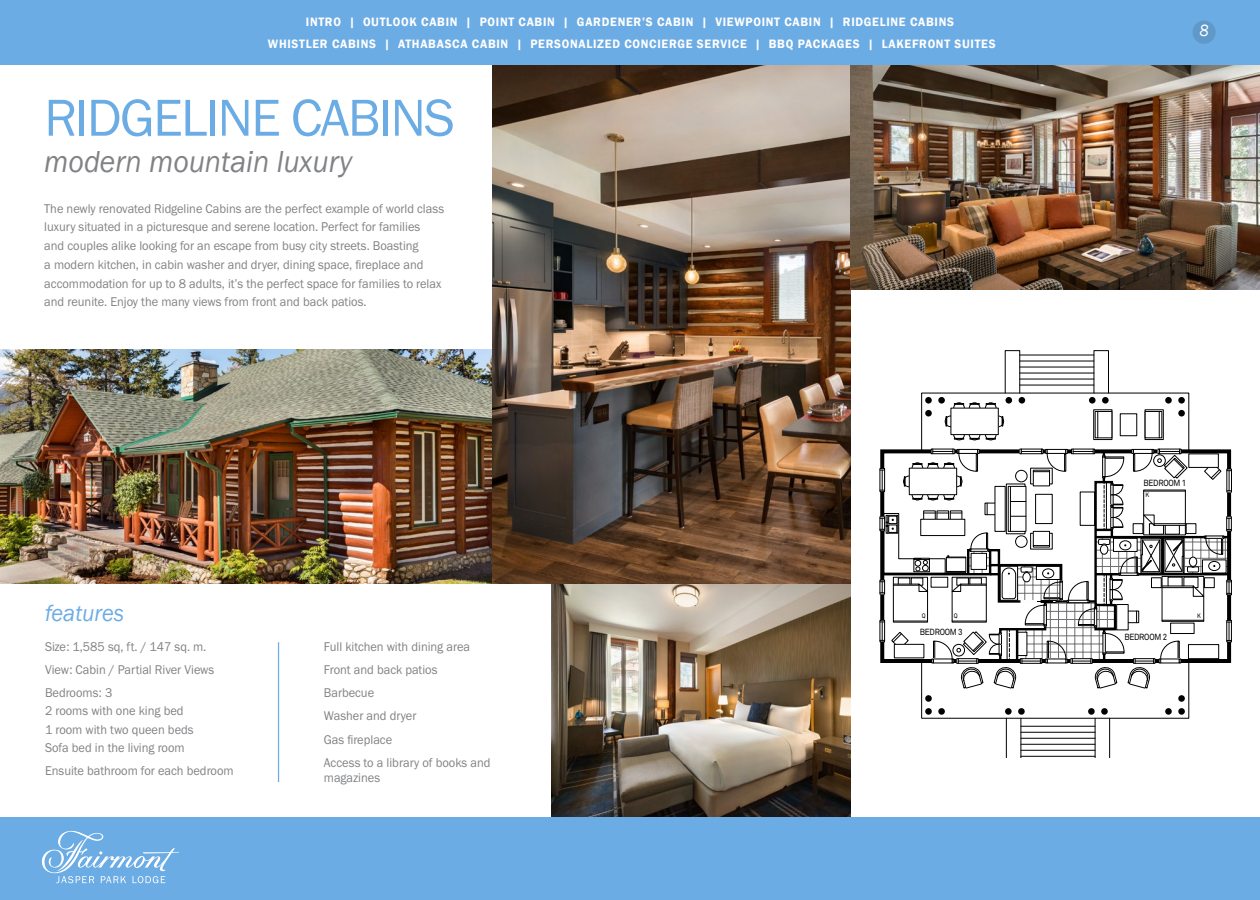
<style>
.page{position:relative;width:1260px;height:900px;background:#fff}
.page>*{position:absolute;margin:0;border:0;box-sizing:border-box;transform-origin:0 0}
.t1{font:53.75px "Franklin Gothic URW Boo";letter-spacing:-.03em;color:#6cace4}
.t2{font:italic 31.25px "Franklin Gothic";color:#808285;scale:.95 1}
.t3{font:italic 23.75px "Franklin Gothic";color:#6cace4;scale:.95 1}
.t4{font:italic 16.75px "Franklin Gothic";color:#fff;scale:.95 1}
.t5{font:13.12px/23.1px "Franklin Gothic URW Boo";color:#808285;scale:.95 1}
.t6{font:600 12.5px/21.9px "Franklin Gothic";letter-spacing:.06em;color:#fff;text-align:center;scale:.95 1}
.t7{font:8.75px "Akkurat Office";letter-spacing:-.03em;color:#000;scale:.9 1}
.t8{font:6.38px "Akkurat Office";color:#000;scale:.9 1}
</style>
<div class="page">
<img style="left:0;top:350px;width:492px;height:233px">
<img style="left:551px;top:583px;width:300px;height:234px">
<img style="left:492px;top:64px;width:359px;height:519px">
<img style="left:851px;top:64px;width:409px;height:226px">
<div style="left:0;top:0;width:1260px;height:64px;background:#6cace4"></div>
<div style="left:0;top:817px;width:1260px;height:83px;background:#6cace4"></div>
<svg style="left:954px;top:429px;width:10px;height:11px"></svg>
<div style="left:954px;top:429px;width:11px;height:11px;border:1px solid #000;border-radius:50%"></div>
<svg style="left:969px;top:429px;width:11px;height:11px"></svg>
<div style="left:969px;top:429px;width:11px;height:11px;border:1px solid #000;border-radius:50%"></div>
<svg style="left:985px;top:429px;width:11px;height:11px"></svg>
<div style="left:985px;top:429px;width:11px;height:11px;border:1px solid #000;border-radius:50%"></div>
<div style="left:954px;top:403px;width:11px;height:11px;border:1px solid #000;border-radius:50%"></div>
<svg style="left:954px;top:403px;width:10px;height:2px"></svg>
<svg style="left:945px;top:416px;width:11px;height:11px"></svg>
<div style="left:945px;top:416px;width:11px;height:11px;border:1px solid #000;border-radius:50%"></div>
<svg style="left:993px;top:416px;width:11px;height:11px"></svg>
<div style="left:993px;top:416px;width:11px;height:11px;border:1px solid #000;border-radius:50%"></div>
<div style="left:969px;top:403px;width:11px;height:11px;border:1px solid #000;border-radius:50%"></div>
<svg style="left:970px;top:403px;width:9px;height:2px"></svg>
<div style="left:985px;top:403px;width:11px;height:11px;border:1px solid #000;border-radius:50%"></div>
<svg style="left:986px;top:403px;width:10px;height:2px"></svg>
<div style="left:951px;top:408px;width:47px;height:27px;background:#fff"></div>
<div style="left:951px;top:408px;width:47px;height:27px;border:1px solid #000"></div>
<div style="left:1094px;top:410px;width:18px;height:30px;border:1px solid #000"></div>
<svg style="left:1098px;top:411px;width:1px;height:27px"></svg>
<div style="left:1145px;top:410px;width:18px;height:30px;border:1px solid #000"></div>
<svg style="left:1159px;top:411px;width:1px;height:27px"></svg>
<div style="left:1094px;top:350px;width:15px;height:43px;border:1px solid #000"></div>
<hr style="left:1020px;top:355px;width:74px;height:1px;background:#000">
<hr style="left:1020px;top:361px;width:74px;height:1px;background:#000">
<hr style="left:1020px;top:367px;width:74px;height:1px;background:#000">
<hr style="left:1020px;top:373px;width:74px;height:1px;background:#000">
<hr style="left:1020px;top:379px;width:74px;height:1px;background:#000">
<hr style="left:1020px;top:385px;width:74px;height:1px;background:#000">
<svg style="left:1095px;top:718px;width:15px;height:39px"></svg>
<svg style="left:1006px;top:718px;width:15px;height:39px"></svg>
<hr style="left:1021px;top:756px;width:74px;height:1px;background:#000">
<hr style="left:1021px;top:750px;width:74px;height:1px;background:#000">
<hr style="left:1021px;top:744px;width:74px;height:1px;background:#000">
<hr style="left:1021px;top:738px;width:74px;height:1px;background:#000">
<hr style="left:1021px;top:732px;width:74px;height:1px;background:#000">
<hr style="left:1021px;top:726px;width:74px;height:1px;background:#000">
<svg style="left:925px;top:695px;width:7px;height:7px"></svg>
<div style="left:925px;top:708px;width:7px;height:7px;background:#000;border-radius:50%"></div>
<div style="left:938px;top:708px;width:7px;height:7px;background:#000;border-radius:50%"></div>
<div style="left:1005px;top:708px;width:7px;height:7px;background:#000;border-radius:50%"></div>
<div style="left:1018px;top:708px;width:7px;height:7px;background:#000;border-radius:50%"></div>
<div style="left:1088px;top:708px;width:7px;height:7px;background:#000;border-radius:50%"></div>
<div style="left:1101px;top:708px;width:7px;height:7px;background:#000;border-radius:50%"></div>
<div style="left:1165px;top:708px;width:7px;height:7px;background:#000;border-radius:50%"></div>
<div style="left:1178px;top:708px;width:7px;height:7px;background:#000;border-radius:50%"></div>
<div style="left:1178px;top:695px;width:7px;height:7px;background:#000;border-radius:50%"></div>
<div style="left:1178px;top:410px;width:7px;height:7px;background:#000;border-radius:50%"></div>
<div style="left:1178px;top:397px;width:7px;height:7px;background:#000;border-radius:50%"></div>
<div style="left:1165px;top:397px;width:7px;height:7px;background:#000;border-radius:50%"></div>
<div style="left:1102px;top:397px;width:7px;height:7px;background:#000;border-radius:50%"></div>
<div style="left:1089px;top:397px;width:7px;height:7px;background:#000;border-radius:50%"></div>
<div style="left:1019px;top:397px;width:6px;height:7px;background:#000;border-radius:50%"></div>
<div style="left:1006px;top:397px;width:6px;height:7px;background:#000;border-radius:50%"></div>
<div style="left:938px;top:397px;width:7px;height:7px;background:#000;border-radius:50%"></div>
<div style="left:925px;top:397px;width:7px;height:7px;background:#000;border-radius:50%"></div>
<div style="left:925px;top:410px;width:7px;height:7px;background:#000;border-radius:50%"></div>
<svg style="left:880px;top:449px;width:352px;height:239px"></svg>
<hr style="left:278px;top:642px;width:1px;height:140px;background:#6cace4">
<svg style="left:42px;top:831px;width:137px;height:52px"></svg>
<div style="left:1192px;top:21px;width:24px;height:23px;background:#6098ca;border-radius:50%"></div>
<p class="t6" style="left:268px;top:11px;width:767px">INTRO | OUTLOOK CABIN | POINT CABIN | GARDENER’S CABIN | VIEWPOINT CABIN | RIDGELINE CABINS<br>WHISTLER CABINS | ATHABASCA CABIN | PERSONALIZED CONCIERGE SERVICE | BBQ PACKAGES | LAKEFRONT SUITES</p>
<h1 class="t1" style="left:44px;top:84px;width:412px">RIDGELINE CABINS</h1>
<h2 class="t2" style="left:44px;top:142px;width:326px">modern mountain luxury</h2>
<p class="t5" style="left:44px;top:199px;width:422px;line-height:18.8px">The newly renovated Ridgeline Cabins are the perfect example of world class luxury situated in a picturesque and serene location. Perfect for families<br>and couples alike looking for an escape from busy city streets. Boasting<br>a modern kitchen, in cabin washer and dryer, dining space, fireplace and accommodation for up to 8 adults, it’s the perfect space for families to relax and reunite. Enjoy the many views from front and back patios.</p>
<h3 class="t3" style="left:45px;top:598px;width:85px">features</h3>
<p class="t5" style="left:45px;top:635px;width:180px">Size: 1,585 sq, ft. / 147 sq. m.<br>View: Cabin / Partial River Views<br>Bedrooms: 3</p>
<p class="t5" style="left:45px;top:702px;width:158px;line-height:18.1px">2 rooms with one king bed<br>1 room with two queen beds<br>Sofa bed in the living room</p>
<p class="t5" style="left:45px;top:759px;width:200px">Ensuite bathroom for each bedroom</p>
<p class="t5" style="left:324px;top:635px;width:177px">Full kitchen with dining area<br>Front and back patios<br>Barbecue<br>Washer and dryer<br>Gas fireplace<br>Access to a library of books and</p>
<p class="t5" style="left:324px;top:765px;width:61px">magazines</p>
<p class="t8" style="left:922px;top:612px;width:6px">Q</p>
<p class="t8" style="left:954px;top:612px;width:6px">Q</p>
<p class="t7" style="left:920px;top:627px;width:49px">BEDROOM 3</p>
<p class="t4" style="left:1200px;top:20px;width:11px">8</p>
<p class="t7" style="left:1144px;top:478px;width:49px">BEDROOM 1</p>
<p class="t8" style="left:1145px;top:492px;width:6px">K</p>
<p class="t7" style="left:1124px;top:632px;width:49px">BEDROOM 2</p>
<p class="t8" style="left:1197px;top:612px;width:6px">K</p>
</div>
